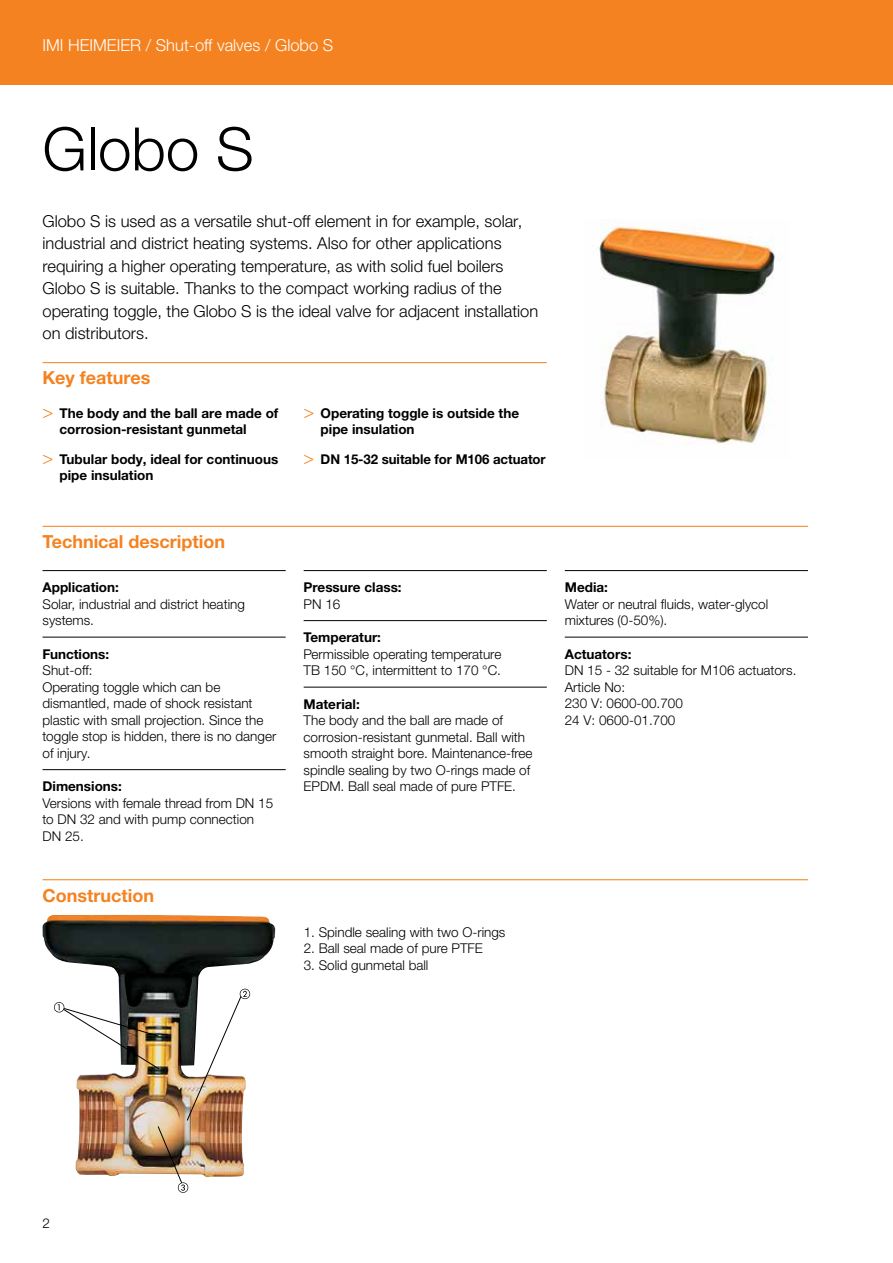
<style>
.page{position:relative;width:893px;height:1263px;background:#fff}
.page>*{position:absolute;margin:0;border:0;box-sizing:border-box;transform-origin:0 0}
.t1{font:300 60px "Helvetica Neue LTW1 G";color:#000}
.t2{font:700 18px "Helvetica Neue LTW1 G";color:#f58220}
.t3{font:300 16.5px/22.5px "Helvetica Neue LTW1 G";color:#000}
.t4{font:300 16.5px "Helvetica Neue LTW1 G";color:#fff}
.t5{font:300 13.5px/16.5px "Helvetica Neue LTW1 G";color:#000}
.t6{font:700 13.5px/16.5px "Helvetica Neue LTW1 G";color:#000}
.s1{font-family:"Helvetica Neue LT Std";font-weight:300;font-size:18px;color:#f58220}
</style>
<div class="page">
<div style="left:0;top:0;width:893px;height:85px;background:#f58220"></div>
<hr style="left:43px;top:362px;width:504px;height:1px;background:#f58220">
<hr style="left:43px;top:526px;width:765px;height:1px;background:#f58220">
<hr style="left:43px;top:570px;width:243px;height:1px;background:#000">
<hr style="left:43px;top:637px;width:243px;height:1px;background:#000">
<hr style="left:43px;top:769px;width:243px;height:1px;background:#000">
<hr style="left:304px;top:570px;width:243px;height:1px;background:#000">
<hr style="left:304px;top:620px;width:243px;height:1px;background:#000">
<hr style="left:304px;top:687px;width:243px;height:1px;background:#000">
<hr style="left:565px;top:570px;width:243px;height:1px;background:#000">
<hr style="left:565px;top:637px;width:243px;height:1px;background:#000">
<hr style="left:43px;top:879px;width:765px;height:1px;background:#f58220">
<img style="left:593px;top:220px;width:185px;height:225px">
<img style="left:43px;top:915px;width:233px;height:80px">
<img style="left:54px;top:989px;width:196px;height:204px">
<p class="t4" style="left:43px;top:35px;width:292px">IMI HEIMEIER / Shut-off valves / Globo S</p>
<h1 class="t1" style="left:43px;top:112px;width:213px">Globo S</h1>
<p class="t3" style="left:43px;top:210px;width:497px">Globo S is used as a versatile shut-off element in for example, solar, industrial and district heating systems. Also for other applications requiring a higher operating temperature, as with solid fuel boilers Globo S is suitable. Thanks to the compact working radius of the operating toggle, the Globo S is the ideal valve for adjacent installation on distributors.</p>
<h2 class="t2" style="left:43px;top:367px;width:109px">Key features</h2>
<p class="t6" style="left:60px;top:405px;width:220px;text-indent:-17px"><span class="s1">&gt;</span> The body and the ball are made of corrosion-resistant gunmetal</p>
<p class="t6" style="left:60px;top:451px;width:220px;text-indent:-17px"><span class="s1">&gt;</span> Tubular body, ideal for continuous pipe insulation</p>
<p class="t6" style="left:321px;top:405px;width:200px;text-indent:-17px"><span class="s1">&gt;</span> Operating toggle is outside the pipe insulation</p>
<p class="t6" style="left:304px;top:451px;width:244px"><span class="s1">&gt;</span> DN 15-32 suitable for M106 actuator</p>
<h2 class="t2" style="left:43px;top:531px;width:184px">Technical description</h2>
<p class="t6" style="left:43px;top:579px;width:78px">Application:</p>
<p class="t5" style="left:43px;top:596px;width:204px">Solar, industrial and district heating systems.</p>
<p class="t6" style="left:43px;top:646px;width:68px">Functions:</p>
<p class="t5" style="left:43px;top:662px;width:235px">Shut-off:<br>Operating toggle which can be dismantled, made of shock resistant plastic with small projection. Since the toggle stop is hidden, there is no danger of injury.</p>
<p class="t6" style="left:43px;top:778px;width:81px">Dimensions:</p>
<p class="t5" style="left:43px;top:795px;width:232px">Versions with female thread from DN 15 to DN 32 and with pump connection<br>DN 25.</p>
<h2 class="t2" style="left:43px;top:884px;width:113px">Construction</h2>
<p class="t6" style="left:304px;top:579px;width:100px">Pressure class:</p>
<p class="t5" style="left:304px;top:596px;width:38px">PN 16</p>
<p class="t6" style="left:304px;top:629px;width:79px">Temperatur:</p>
<p class="t5" style="left:304px;top:646px;width:199px">Permissible operating temperature<br>TB 150 °C, intermittent to 170 °C.</p>
<p class="t6" style="left:304px;top:696px;width:58px">Material:</p>
<p class="t5" style="left:304px;top:712px;width:230px">The body and the ball are made of corrosion-resistant gunmetal. Ball with smooth straight bore. Maintenance-free spindle sealing by two O-rings made of EPDM. Ball seal made of pure PTFE.</p>
<p class="t5" style="left:304px;top:923px;width:203px">1. Spindle sealing with two O-rings</p>
<p class="t5" style="left:304px;top:940px;width:181px">2. Ball seal made of pure PTFE</p>
<p class="t5" style="left:304px;top:956px;width:126px">3. Solid gunmetal ball</p>
<p class="t6" style="left:565px;top:579px;width:45px">Media:</p>
<p class="t5" style="left:565px;top:596px;width:205px">Water or neutral fluids, water-glycol mixtures (0-50%).</p>
<p class="t6" style="left:565px;top:646px;width:68px">Actuators:</p>
<p class="t5" style="left:565px;top:662px;width:233px">DN 15 - 32 suitable for M106 actuators.<br>Article No:<br>230 V: 0600-00.700<br>24 V: 0600-01.700</p>
<p class="t5" style="left:43px;top:1215px;width:9px">2</p>
</div>
